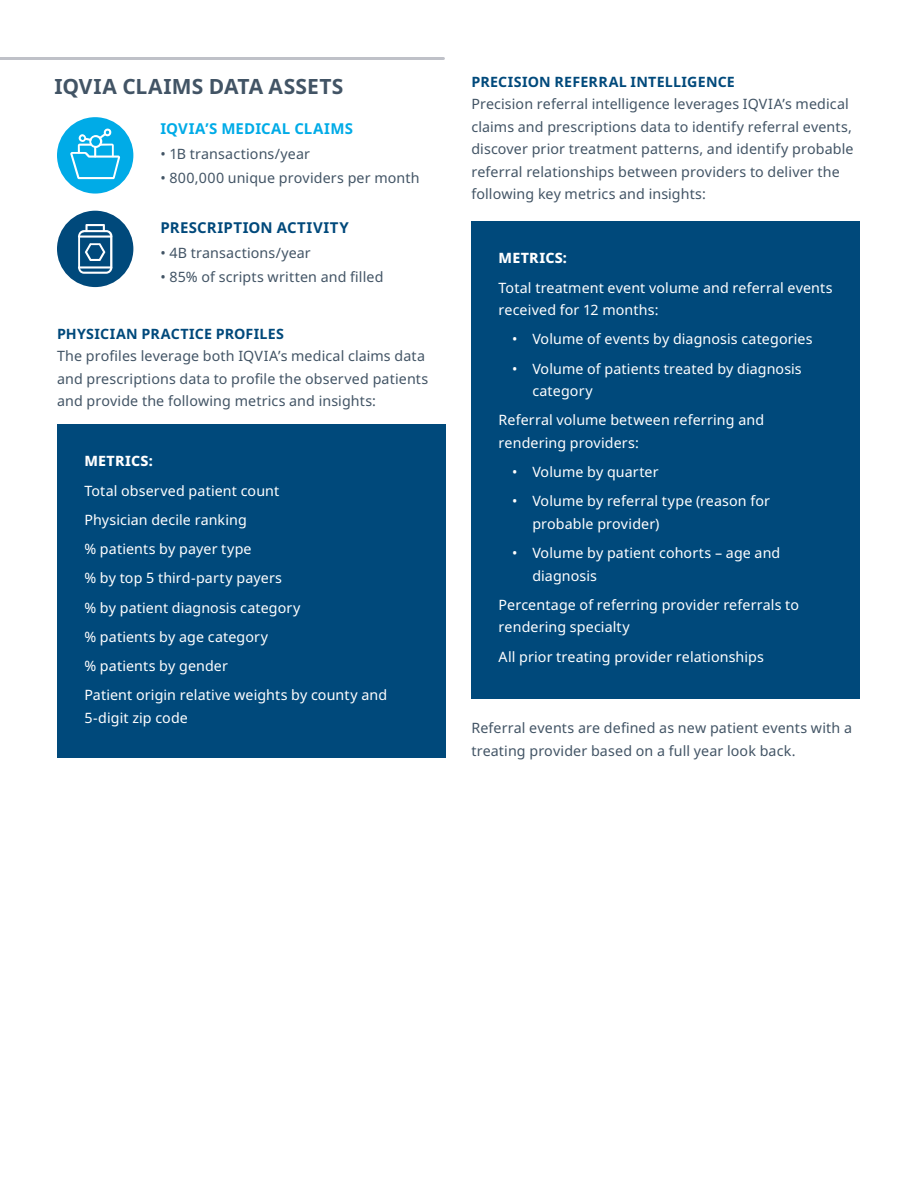
<style>
.page{position:relative;width:918px;height:1188px;background:#fff}
.page>*{position:absolute;margin:0;border:0;box-sizing:border-box;transform-origin:0 0}
.Subheading{font:700 21px "Noto Sans";letter-spacing:.01em;color:#425465}
.Callout_body_copy{font:700 15px "Noto Sans";letter-spacing:.015em;color:#00abe7}
.Callout_body_copy-2{font:700 15px "Noto Sans";letter-spacing:.025em;color:#00497b}
.Sidebar_body_copy{font:14.25px/22.5px "Noto Sans";letter-spacing:.01em;color:#fff}
.Body_copy_-_Space{font:14.25px/22.5px "Noto Sans";letter-spacing:.01em;color:#425465}
.Callout_body_copy-3{font:14.25px "Noto Sans";letter-spacing:.01em;color:#425465}
.Subheading-2{font:700 14.25px "Noto Sans";letter-spacing:.02em;color:#00497b}
.Sidebar_heading{font:800 14.25px "Noto Sans";letter-spacing:.015em;color:#fff}
</style>
<div class="page">
<div style="left:57px;top:424px;width:389px;height:334px;background:#00497b"></div>
<div style="left:472px;top:221px;width:388px;height:477px;background:#00497b"></div>
<div style="left:57px;top:117px;width:76px;height:77px;background:#00abe7;border-radius:50%"></div>
<svg style="left:70px;top:129px;width:50px;height:50px"></svg>
<div style="left:57px;top:211px;width:76px;height:76px;background:#00497b;border-radius:50%"></div>
<svg style="left:78px;top:224px;width:34px;height:50px"></svg>
<hr style="left:0;top:57px;width:443px;height:3px;background:#bfc1c8">
<p class="Subheading" style="left:54px;top:72px;width:291px">IQVIA CLAIMS DATA ASSETS</p>
<p class="Callout_body_copy" style="left:160px;top:118px;width:194px">IQVIA’S MEDICAL CLAIMS</p>
<p class="Callout_body_copy-3" style="left:160px;top:144px;width:151px">• 1B transactions/year</p>
<p class="Callout_body_copy-3" style="left:160px;top:168px;width:261px">• 800,000 unique providers per month</p>
<p class="Callout_body_copy-2" style="left:160px;top:217px;width:190px">PRESCRIPTION ACTIVITY</p>
<p class="Callout_body_copy-3" style="left:160px;top:243px;width:152px">• 4B transactions/year</p>
<p class="Callout_body_copy-3" style="left:160px;top:267px;width:225px">• 85% of scripts written and filled</p>
<p class="Subheading-2" style="left:57px;top:324px;width:228px">PHYSICIAN PRACTICE PROFILES</p>
<p class="Body_copy_-_Space" style="left:57px;top:345px;width:373px">The profiles leverage both IQVIA’s medical claims data and prescriptions data to profile the observed patients and provide the following metrics and insights:</p>
<p class="Sidebar_heading" style="left:84px;top:451px;width:70px">METRICS:</p>
<p class="Sidebar_body_copy" style="left:84px;top:480px;width:196px">Total observed patient count</p>
<p class="Sidebar_body_copy" style="left:84px;top:509px;width:164px">Physician decile ranking</p>
<p class="Sidebar_body_copy" style="left:84px;top:538px;width:169px">% patients by payer type</p>
<p class="Sidebar_body_copy" style="left:84px;top:567px;width:199px">% by top 5 third-party payers</p>
<p class="Sidebar_body_copy" style="left:84px;top:597px;width:218px">% by patient diagnosis category</p>
<p class="Sidebar_body_copy" style="left:84px;top:626px;width:185px">% patients by age category</p>
<p class="Sidebar_body_copy" style="left:84px;top:655px;width:145px">% patients by gender</p>
<p class="Sidebar_body_copy" style="left:84px;top:684px;width:304px">Patient origin relative weights by county and<br>5-digit zip code</p>
<p class="Subheading-2" style="left:471px;top:72px;width:265px">PRECISION REFERRAL INTELLIGENCE</p>
<p class="Body_copy_-_Space" style="left:471px;top:93px;width:384px">Precision referral intelligence leverages IQVIA’s medical claims and prescriptions data to identify referral events, discover prior treatment patterns, and identify probable referral relationships between providers to deliver the following key metrics and insights:</p>
<p class="Sidebar_heading" style="left:499px;top:248px;width:70px">METRICS:</p>
<p class="Sidebar_body_copy" style="left:499px;top:277px;width:335px">Total treatment event volume and referral events received for 12 months:</p>
<p class="Sidebar_body_copy" style="left:512px;top:328px;width:302px">• Volume of events by diagnosis categories</p>
<p class="Sidebar_body_copy" style="left:532px;top:358px;width:271px;text-indent:-20px">• Volume of patients treated by diagnosis category</p>
<p class="Sidebar_body_copy" style="left:499px;top:409px;width:267px">Referral volume between referring and rendering providers:</p>
<p class="Sidebar_body_copy" style="left:512px;top:461px;width:148px">• Volume by quarter</p>
<p class="Sidebar_body_copy" style="left:532px;top:490px;width:239px;text-indent:-20px">• Volume by referral type (reason for probable provider)</p>
<p class="Sidebar_body_copy" style="left:532px;top:542px;width:250px;text-indent:-20px">• Volume by patient cohorts – age and diagnosis</p>
<p class="Sidebar_body_copy" style="left:499px;top:594px;width:302px">Percentage of referring provider referrals to rendering specialty</p>
<p class="Sidebar_body_copy" style="left:499px;top:646px;width:267px">All prior treating provider relationships</p>
<p class="Body_copy_-_Space" style="left:471px;top:717px;width:382px">Referral events are defined as new patient events with a treating provider based on a full year look back.</p>
</div>
